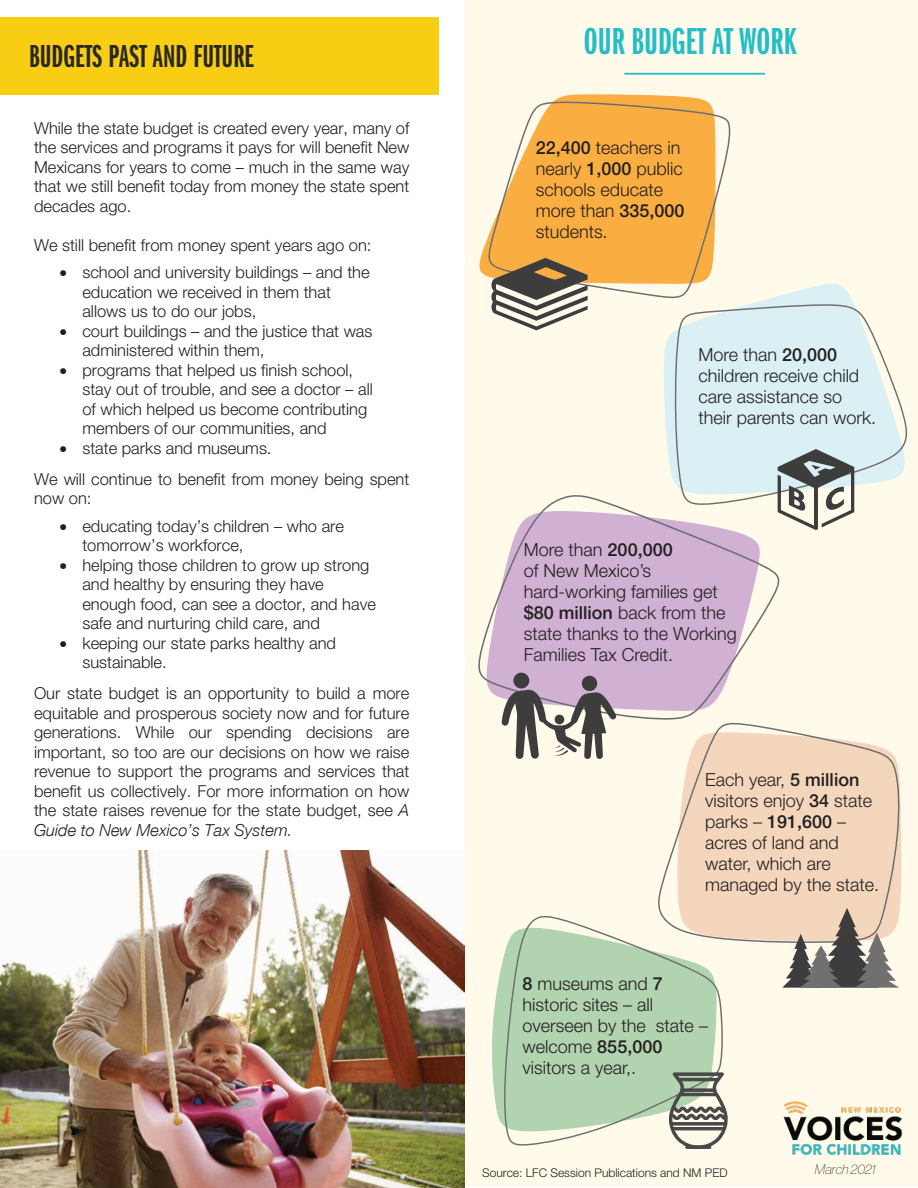
<style>
.page{position:relative;width:918px;height:1188px;background:#fff}
.page>*{position:absolute;margin:0;border:0;box-sizing:border-box;transform-origin:0 0}
.t1{font:39px "Franklin Gothic LT Pro Dm X Cm";color:#24bec7}
.t2{font:33px "Franklin Gothic URW Ext Com D Dem";color:#282828}
.t3{font:300 18px/21px "Helvetica Neue";color:#231f20}
.t4{font:300 16.5px/19.5px "Helvetica Neue";color:#231f20}
.t5{font:13.5px "N Haas Grotesk DS Pro 26 Th It";color:#231f20}
.t6{font:300 12px "Helvetica Neue";color:#231f20}
.s1{font-style:italic}
.s2{font-weight:500}
</style>
<div class="page">
<img style="left:0;top:851px;width:465px;height:337px">
<div style="left:465px;top:0;width:453px;height:1187px;background:#fffae9"></div>
<div style="left:0;top:18px;width:439px;height:77px;background:#facd15"></div>
<svg style="left:479px;top:94px;width:229px;height:181px"></svg>
<svg style="left:484px;top:102px;width:247px;height:196px"></svg>
<svg style="left:663px;top:280px;width:191px;height:203px"></svg>
<svg style="left:492px;top:965px;width:10px;height:159px;fill:#b2d3af"></svg>
<svg style="left:502px;top:915px;width:221px;height:231px"></svg>
<svg style="left:675px;top:304px;width:233px;height:201px;background:#ddeeef"></svg>
<svg style="left:478px;top:493px;width:302px;height:227px"></svg>
<svg style="left:657px;top:722px;width:245px;height:222px"></svg>
<svg style="left:782px;top:908px;width:117px;height:80px"></svg>
<svg style="left:668px;top:1072px;width:60px;height:76px"></svg>
<div style="left:685px;top:1145px;width:26px;height:4px;border:1px solid #494849"></div>
<svg style="left:778px;top:449px;width:76px;height:81px"></svg>
<svg style="left:491px;top:258px;width:97px;height:72px"></svg>
<div style="left:513px;top:673px;width:16px;height:16px;background:#3d3d3d;border-radius:50%"></div>
<div style="left:582px;top:676px;width:15px;height:15px;background:#3d3d3d;border-radius:50%"></div>
<svg style="left:502px;top:689px;width:114px;height:70px"></svg>
<img style="left:783px;top:1101px;width:120px;height:55px">
<div style="left:625px;top:73px;width:140px;height:1px;border:1px solid #24bec7"></div>
<h2 class="t2" style="left:29px;top:38px;width:227px">BUDGETS PAST AND FUTURE</h2>
<p class="t4" style="left:34px;top:118px;width:377px;text-align:justify">While the state budget is created every year, many of the services and programs it pays for will benefit New Mexicans for years to come – much in the same way that we still benefit today from money the state spent decades ago.</p>
<p class="t4" style="left:34px;top:235px;width:339px">We still benefit from money spent years ago on:</p>
<p class="t4" style="left:59px;top:263px;width:10px">•</p>
<p class="t4" style="left:59px;top:322px;width:10px">•</p>
<p class="t4" style="left:59px;top:361px;width:10px">•</p>
<p class="t4" style="left:59px;top:439px;width:10px">•</p>
<p class="t4" style="left:82px;top:262px;width:292px">school and university buildings – and the education we received in them that allows us to do our jobs,<br>court buildings – and the justice that was administered within them,<br>programs that helped us finish school, stay out of trouble, and see a doctor – all of which helped us become contributing members of our communities, and<br>state parks and museums.</p>
<p class="t4" style="left:34px;top:469px;width:377px">We will continue to benefit from money being spent now on:</p>
<p class="t4" style="left:59px;top:517px;width:10px">•</p>
<p class="t4" style="left:59px;top:556px;width:10px">•</p>
<p class="t4" style="left:59px;top:634px;width:10px">•</p>
<p class="t4" style="left:82px;top:516px;width:295px">educating today’s children – who are tomorrow’s workforce,<br>helping those children to grow up strong and healthy by ensuring they have enough food, can see a doctor, and have safe and nurturing child care, and keeping our state parks healthy and sustainable.</p>
<p class="t4" style="left:34px;top:683px;width:377px;text-align:justify">Our state budget is an opportunity to build a more equitable and prosperous society now and for future generations. While our spending decisions are important, so too are our decisions on how we raise revenue to support the programs and services that benefit us collectively. For more information on how the state raises revenue for the state budget, see <span class="s1">A Guide to New Mexico’s Tax System.</span></p>
<h1 class="t1" style="left:584px;top:20px;width:214px">OUR BUDGET AT WORK</h1>
<p class="t3" style="left:536px;top:136px;width:150px"><span class="s2">22,400</span> teachers in nearly <span class="s2">1,000</span> public schools educate more than <span class="s2">335,000 </span>students.</p>
<p class="t3" style="left:699px;top:344px;width:179px">More than <span class="s2">20,000 </span>children receive child care assistance so their parents can work.</p>
<p class="t3" style="left:524px;top:539px;width:215px">More than <span class="s2">200,000<br></span>of New Mexico’s hard-working families get <span class="s2">$80 million</span> back from the state thanks to the Working<br>Families Tax Credit.</p>
<p class="t3" style="left:705px;top:769px;width:176px">Each year, <span class="s2">5 million </span>visitors enjoy <span class="s2">34</span> state parks – <span class="s2">191,600</span> – acres of land and water, which are managed by the state.</p>
<p class="t3" style="left:523px;top:973px;width:187px"><span class="s2">8</span> museums and <span class="s2">7 </span>historic sites – all overseen by the state – welcome <span class="s2">855,000 </span>visitors a year,.</p>
<p class="t6" style="left:482px;top:1165px;width:247px">Source: LFC Session Publications and NM PED</p>
<p class="t5" style="left:815px;top:1161px;width:62px">March 2021</p>
</div>
